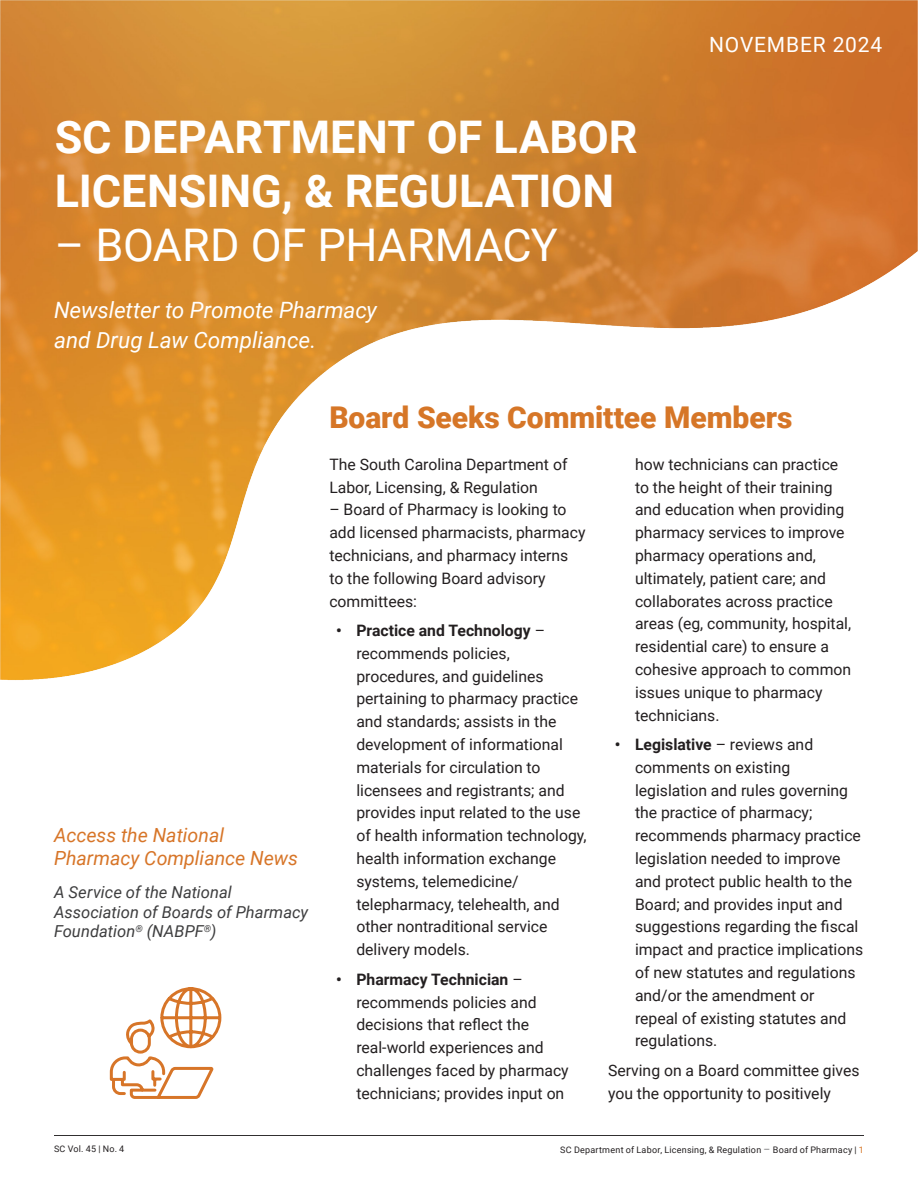
<style>
.page{position:relative;width:918px;height:1188px;background:#fff}
.page>*{position:absolute;margin:0;border:0;box-sizing:border-box;transform-origin:0 0}
.Newsletter_Title{font:700 45px/54px "Roboto";color:#fff}
.Newsletter_Title-2{font:45px "Roboto";letter-spacing:-.005em;color:#fff}
.t1{font:900 30px "Roboto";color:#d67627}
.Newsletter_Subtitle{font:italic 22.5px/30px "Roboto";color:#fff}
.t2{font:21px "Roboto";letter-spacing:.04em;color:#fff}
.National_Pharmacy_Compliance_News{font:italic 19.5px/23.4px "Roboto";color:#d77528}
.A_Service_of_NABPF{font:italic 16.5px/19.5px "Roboto";color:#3e3e3f}
.Body_Text{font:15.75px/22.8px "Roboto";color:#231f20}
.t3{font:9px "Roboto";letter-spacing:.025em;color:#231f20}
.s1{font-weight:700}
.s2{font-weight:300;font-size:10.5px;color:#3e3e3f}
.s3{color:#d67627}
</style>
<div class="page">
<hr style="left:54px;top:1135px;width:810px;height:1px;background:#312f30">
<img style="left:0;top:0;width:918px;height:681px">
<svg style="left:109px;top:987px;width:113px;height:112px"></svg>
<p class="Newsletter_Title" style="left:55px;top:108px;width:584px">SC DEPARTMENT OF LABOR<br>LICENSING, &amp; REGULATION</p>
<p class="Newsletter_Title-2" style="left:55px;top:213px;width:505px">– BOARD OF PHARMACY</p>
<p class="Newsletter_Subtitle" style="left:54px;top:294px;width:325px">Newsletter to Promote Pharmacy and Drug Law Compliance.</p>
<p class="t2" style="left:709px;top:30px;width:175px">NOVEMBER 2024</p>
<p class="National_Pharmacy_Compliance_News" style="left:54px;top:823px;width:246px">Access the National<br>Pharmacy Compliance News</p>
<p class="A_Service_of_NABPF" style="left:54px;top:882px;width:256px">A Service of the National<br>Association of Boards of Pharmacy<br>Foundation<sup>®</sup> (NABPF<sup>®</sup>)</p>
<h1 class="t1" style="left:329px;top:397px;width:465px">Board Seeks Committee Members</h1>
<p class="Body_Text" style="left:329px;top:452px;width:240px">The South Carolina Department of<br>Labor, Licensing, &amp; Regulation</p>
<p class="Body_Text" style="left:329px;top:498px;width:258px">– Board of Pharmacy is looking to add licensed pharmacists, pharmacy technicians, and pharmacy interns to the following Board advisory committees:</p>
<p class="Body_Text" style="left:356px;top:619px;width:232px;text-indent:-20px"><span class="s1">• Practice and Technology</span> – recommends policies, procedures, and guidelines pertaining to pharmacy practice and standards; assists in the development of informational materials for circulation to licensees and registrants; and provides input related to the use of health information technology, health information exchange systems, telemedicine/ telepharmacy, telehealth, and other nontraditional service delivery models.</p>
<p class="Body_Text" style="left:356px;top:967px;width:214px;text-indent:-20px"><span class="s1">• Pharmacy Technician</span> – recommends policies and decisions that reflect the real-world experiences and challenges faced by pharmacy technicians; provides input on</p>
<p class="Body_Text" style="left:635px;top:452px;width:218px">how technicians can practice to the height of their training and education when providing pharmacy services to improve pharmacy operations and, ultimately, patient care; and collaborates across practice areas (eg, community, hospital, residential care) to ensure a cohesive approach to common issues unique to pharmacy technicians.</p>
<p class="Body_Text" style="left:635px;top:733px;width:230px;text-indent:-20px"><span class="s1">• Legislative</span> – reviews and comments on existing legislation and rules governing the practice of pharmacy; recommends pharmacy practice legislation needed to improve and protect public health to the<br>Board; and provides input and suggestions regarding the fiscal impact and practice implications of new statutes and regulations and/or the amendment or<br>repeal of existing statutes and regulations.</p>
<p class="Body_Text" style="left:608px;top:1058px;width:253px">Serving on a Board committee gives you the opportunity to positively</p>
<p class="t3" style="left:54px;top:1142px;width:72px">SC Vol. 45 | No. 4</p>
<p class="t3" style="left:560px;top:1143px;width:305px">SC Department of Labor, Licensing, &amp; Regulation <span class="s2">–</span> Board of Pharmacy | <span class="s3">1</span></p>
</div>
